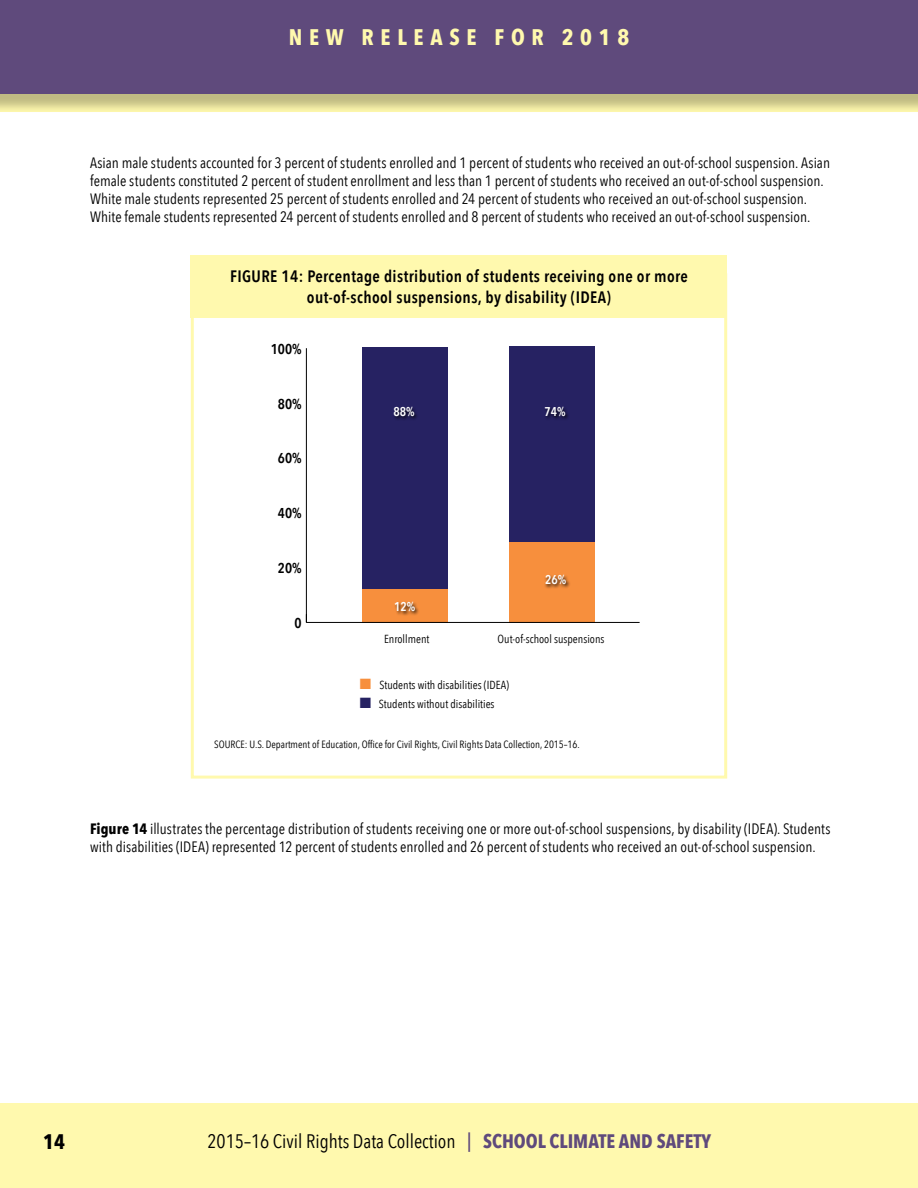
<style>
.page{position:relative;width:918px;height:1188px;background:#fff}
.page>*{position:absolute;margin:0;border:0;box-sizing:border-box;transform-origin:0 0}
.t1{font:700 22.5px "Avenir Next Condensed";letter-spacing:.3em;color:#fff9ae}
.t2{font:700 21px "Avenir Next Condensed";color:#000}
.t3{font:19.5px "Avenir Next Condensed";color:#000}
.t4{font:600 16.5px "Avenir Next Condensed";letter-spacing:.025em;color:#000}
.t5{font:15px/18px "Avenir Next Condensed";letter-spacing:.005em;color:#000}
.t6{font:600 14.25px "Avenir Next Condensed";color:#000}
.t7{font:600 12.75px "Avenir Next Condensed";color:#fff}
.t8{font:11.7px "Avenir Next Condensed";color:#000}
.t9{font:10.5px "Avenir Next Condensed";color:#000}
.s1{color:#f78f3d}
.s2{color:#262262}
.s3{font-weight:700}
.s4{font-weight:500;color:#5f4a7c}
.s5{font-weight:700;color:#5f4a7c}
</style>
<div class="page">
<div style="left:0;top:1103px;width:918px;height:85px;background:#fff9ae"></div>
<div style="left:0;top:0;width:918px;height:113px;background:#000;opacity:.25"></div>
<div style="left:0;top:0;width:918px;height:94px;background:#5f4a7c"></div>
<div style="left:191px;top:255px;width:536px;height:63px;background:#fff9ae"></div>
<hr style="left:306px;top:348px;width:1px;height:274px;background:#000">
<div style="left:509px;top:347px;width:86px;height:209px;background:#262262"></div>
<div style="left:362px;top:347px;width:86px;height:242px;background:#262262"></div>
<div style="left:509px;top:542px;width:86px;height:80px;background:#f78f3d"></div>
<div style="left:362px;top:589px;width:86px;height:33px;background:#f78f3d"></div>
<img style="left:545px;top:575px;width:25px;height:14px">
<img style="left:546px;top:408px;width:22px;height:11px">
<img style="left:391px;top:602px;width:30px;height:20px">
<img style="left:394px;top:408px;width:23px;height:12px">
<hr style="left:306px;top:622px;width:334px;height:1px;background:#000">
<div style="left:191px;top:273px;width:536px;height:506px;border:3px solid #fff9ae"></div>
<h1 class="t1" style="left:289px;top:23px;width:342px">NEW RELEASE FOR 2018</h1>
<p class="t5" style="left:90px;top:153px;width:742px">Asian male students accounted for 3 percent of students enrolled and 1 percent of students who received an out-of-school suspension. Asian female students constituted 2 percent of student enrollment and less than 1 percent of students who received an out-of-school suspension.<br>White male students represented 25 percent of students enrolled and 24 percent of students who received an out-of-school suspension.<br>White female students represented 24 percent of students enrolled and 8 percent of students who received an out-of-school suspension.</p>
<p class="t4" style="left:230px;top:262px;width:459px">FIGURE 14: Percentage distribution of students receiving one or more</p>
<p class="t4" style="left:307px;top:283px;width:306px">out-of-school suspensions, by disability (IDEA)</p>
<p class="t6" style="left:271px;top:337px;width:32px">100%</p>
<p class="t6" style="left:278px;top:391px;width:25px">80%</p>
<p class="t6" style="left:278px;top:446px;width:25px">60%</p>
<p class="t6" style="left:278px;top:501px;width:25px">40%</p>
<p class="t6" style="left:278px;top:556px;width:25px">20%</p>
<p class="t6" style="left:295px;top:610px;width:9px">0</p>
<p class="t7" style="left:393px;top:401px;width:23px">88%</p>
<p class="t7" style="left:394px;top:596px;width:23px">12%</p>
<p class="t7" style="left:544px;top:401px;width:23px">74%</p>
<p class="t7" style="left:545px;top:569px;width:23px">26%</p>
<p class="t8" style="left:384px;top:629px;width:47px">Enrollment</p>
<p class="t8" style="left:498px;top:629px;width:108px">Out-of-school suspensions</p>
<p class="t8" style="left:360px;top:675px;width:151px"><span class="s1">■</span> Students with disabilities (IDEA)</p>
<p class="t8" style="left:360px;top:694px;width:136px"><span class="s2">■</span> Students without disabilities</p>
<p class="t9" style="left:214px;top:735px;width:367px">SOURCE: U.S. Department of Education, Office for Civil Rights, Civil Rights Data Collection, 2015–16.</p>
<p class="t5" style="left:90px;top:819px;width:742px"><span class="s3">Figure 14</span> illustrates the percentage distribution of students receiving one or more out-of-school suspensions, by disability (IDEA). Students with disabilities (IDEA) represented 12 percent of students enrolled and 26 percent of students who received an out-of-school suspension.</p>
<h2 class="t2" style="left:43px;top:1129px;width:24px">14</h2>
<h3 class="t3" style="left:207px;top:1125px;width:505px">2015–16 Civil Rights Data Collection <span class="s4">|</span> <span class="s5">SCHOOL CLIMATE AND SAFETY</span></h3>
</div>
